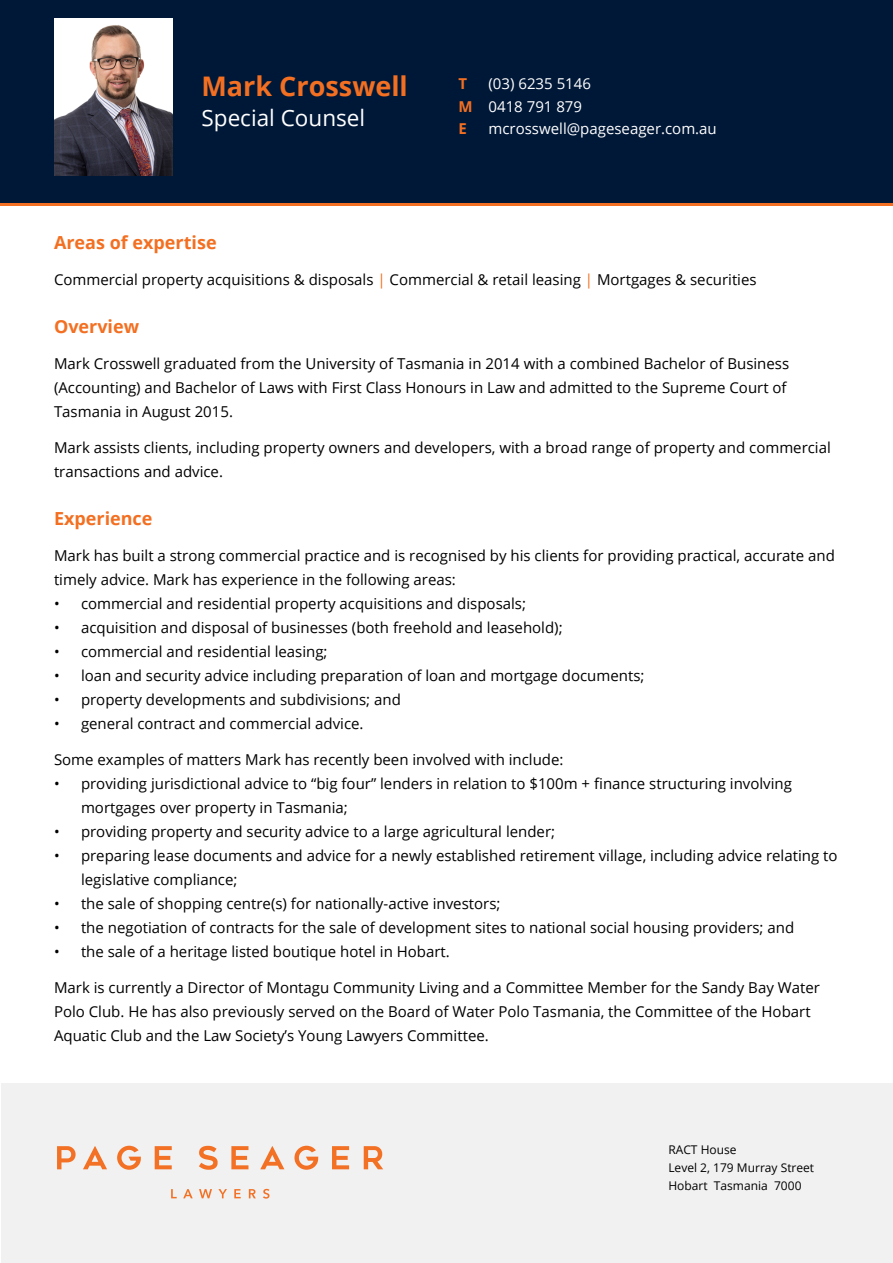
<style>
.page{position:relative;width:893px;height:1263px;background:#fff}
.page>*{position:absolute;margin:0;border:0;box-sizing:border-box;transform-origin:0 0}
.t1{font:700 27px "Open Sans";color:#f36f21}
.t2{font:22.5px "Open Sans";color:#fff}
.t3{font:700 18px "Open Sans";color:#f36f21}
.t4{font:15px/24px "Open Sans";color:#000}
.t5{font:15px/22.5px "Open Sans";color:#fff}
.t6{font:700 15px/22.5px "Open Sans";color:#f36f21}
.t7{font:12px/18px "Open Sans";color:#000}
.s1{color:#f36f21}
</style>
<div class="page">
<svg style="left:0;top:202px;width:893px;height:4px;background:#b65926"></svg>
<div style="left:0;top:0;width:893px;height:202px;background:#001838"></div>
<img style="left:54px;top:18px;width:118px;height:158px">
<div style="left:2px;top:1083px;width:891px;height:180px;background:#f1f1f2"></div>
<svg style="left:57px;top:1146px;width:19px;height:23px"></svg>
<svg style="left:83px;top:1146px;width:24px;height:23px"></svg>
<svg style="left:155px;top:1146px;width:17px;height:23px"></svg>
<svg style="left:199px;top:1146px;width:19px;height:24px"></svg>
<svg style="left:231px;top:1146px;width:17px;height:23px"></svg>
<svg style="left:260px;top:1146px;width:24px;height:23px"></svg>
<svg style="left:332px;top:1146px;width:17px;height:23px"></svg>
<svg style="left:364px;top:1146px;width:19px;height:23px"></svg>
<svg style="left:117px;top:1146px;width:24px;height:24px"></svg>
<svg style="left:294px;top:1146px;width:24px;height:24px"></svg>
<svg style="left:171px;top:1189px;width:6px;height:9px"></svg>
<svg style="left:183px;top:1189px;width:10px;height:9px"></svg>
<svg style="left:199px;top:1189px;width:13px;height:9px"></svg>
<svg style="left:218px;top:1189px;width:9px;height:9px"></svg>
<svg style="left:234px;top:1189px;width:7px;height:9px"></svg>
<svg style="left:249px;top:1189px;width:7px;height:9px"></svg>
<svg style="left:263px;top:1189px;width:6px;height:9px"></svg>
<h1 class="t1" style="left:202px;top:67px;width:208px">Mark Crosswell</h1>
<h2 class="t2" style="left:202px;top:102px;width:165px">Special Counsel</h2>
<p class="t6" style="left:458px;top:72px;width:16px">T<br>M<br>E</p>
<p class="t5" style="left:489px;top:72px;width:230px">(03) 6235 5146<br>0418 791 879 mcrosswell@pageseager.com.au</p>
<p class="t3" style="left:54px;top:230px;width:164px">Areas of expertise</p>
<p class="t4" style="left:54px;top:267px;width:704px">Commercial property acquisitions &amp; disposals <span class="s1">|</span> Commercial &amp; retail leasing <span class="s1">|</span> Mortgages &amp; securities</p>
<p class="t3" style="left:54px;top:314px;width:87px">Overview</p>
<p class="t4" style="left:54px;top:351px;width:737px">Mark Crosswell graduated from the University of Tasmania in 2014 with a combined Bachelor of Business (Accounting) and Bachelor of Laws with First Class Honours in Law and admitted to the Supreme Court of<br>Tasmania in August 2015.</p>
<p class="t4" style="left:54px;top:435px;width:778px">Mark assists clients, including property owners and developers, with a broad range of property and commercial transactions and advice.</p>
<p class="t3" style="left:54px;top:506px;width:100px">Experience</p>
<p class="t4" style="left:54px;top:543px;width:782px">Mark has built a strong commercial practice and is recognised by his clients for providing practical, accurate and timely advice. Mark has experience in the following areas:</p>
<p class="t4" style="left:54px;top:591px;width:474px">• commercial and residential property acquisitions and disposals;</p>
<p class="t4" style="left:54px;top:615px;width:510px">• acquisition and disposal of businesses (both freehold and leasehold);</p>
<p class="t4" style="left:54px;top:639px;width:275px">• commercial and residential leasing;</p>
<p class="t4" style="left:54px;top:663px;width:592px">• loan and security advice including preparation of loan and mortgage documents;</p>
<p class="t4" style="left:54px;top:687px;width:348px">• property developments and subdivisions; and</p>
<p class="t4" style="left:54px;top:711px;width:311px">• general contract and commercial advice.</p>
<p class="t4" style="left:54px;top:747px;width:511px">Some examples of matters Mark has recently been involved with include:</p>
<p class="t4" style="left:81px;top:771px;width:712px;text-indent:-27px">• providing jurisdictional advice to “big four” lenders in relation to $100m + finance structuring involving mortgages over property in Tasmania;</p>
<p class="t4" style="left:54px;top:819px;width:503px">• providing property and security advice to a large agricultural lender;</p>
<p class="t4" style="left:81px;top:843px;width:758px;text-indent:-27px">• preparing lease documents and advice for a newly established retirement village, including advice relating to legislative compliance;</p>
<p class="t4" style="left:54px;top:891px;width:448px">• the sale of shopping centre(s) for nationally-active investors;</p>
<p class="t4" style="left:54px;top:915px;width:742px">• the negotiation of contracts for the sale of development sites to national social housing providers; and</p>
<p class="t4" style="left:54px;top:939px;width:397px">• the sale of a heritage listed boutique hotel in Hobart.</p>
<p class="t4" style="left:54px;top:975px;width:767px">Mark is currently a Director of Montagu Community Living and a Committee Member for the Sandy Bay Water<br>Polo Club. He has also previously served on the Board of Water Polo Tasmania, the Committee of the Hobart<br>Aquatic Club and the Law Society’s Young Lawyers Committee.</p>
<p class="t7" style="left:668px;top:1141px;width:147px">RACT House<br>Level 2, 179 Murray Street<br>Hobart Tasmania 7000</p>
</div>
